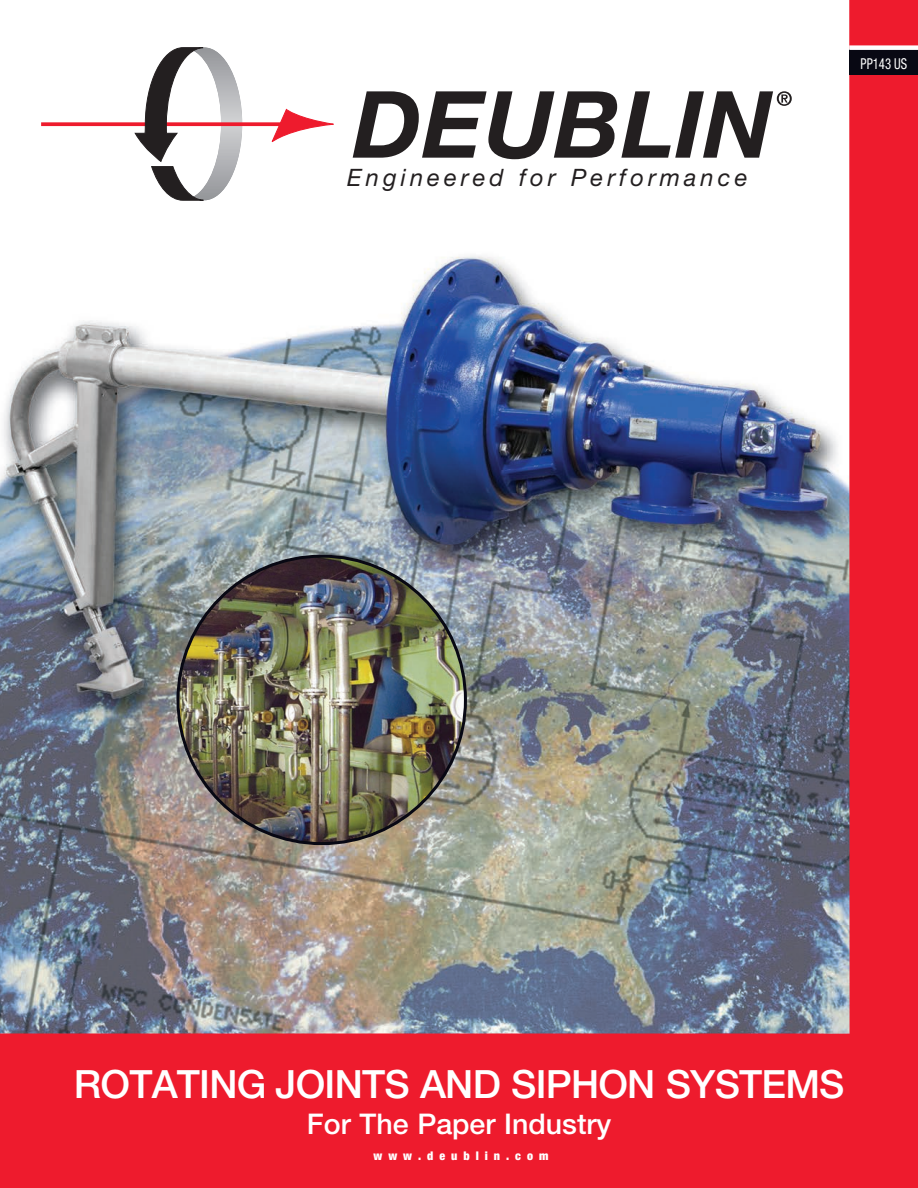
<style>
.page{position:relative;width:918px;height:1188px;background:#fff}
.page>*{position:absolute;margin:0;border:0;box-sizing:border-box;transform-origin:0 0}
.t1{font:500 39px "Helvetica Neue";letter-spacing:-.02em;color:#fff}
.t2{font:500 28.5px "Helvetica Neue";color:#fff}
.t3{font:italic 24px "Helvetica Neue";letter-spacing:.17em;color:#231f20}
.Body_Copy_Paragraph{font:condensed 15px "Helvetica Neue";color:#fff;scale:.85 1}
.t4{font:900 condensed 12px "Helvetica Neue";letter-spacing:.5em;color:#fff}
</style>
<div class="page">
<img style="left:0;top:0;width:918px;height:1188px">
<div style="left:849px;top:50px;width:69px;height:25px;background:#080813"></div>
<div style="left:849px;top:45px;width:69px;height:5px;background:#fff"></div>
<img style="left:178px;top:556px;width:287px;height:288px;border-radius:144px">
<svg style="left:271px;top:108px;width:71px;height:39px"></svg>
<svg style="left:41px;top:122px;width:245px;height:4px"></svg>
<svg style="left:134px;top:47px;width:108px;height:154px"></svg>
<svg style="left:353px;top:91px;width:439px;height:68px"></svg>
<p class="t3" style="left:347px;top:163px;width:402px">Engineered for Performance</p>
<p class="Body_Copy_Paragraph" style="left:861px;top:55px;width:56px">PP143 US</p>
<p class="t1" style="left:74px;top:1061px;width:772px">ROTATING JOINTS AND SIPHON SYSTEMS</p>
<p class="t2" style="left:307px;top:1107px;width:306px">For The Paper Industry</p>
<p class="t4" style="left:373px;top:1148px;width:176px">www.deublin.com</p>
</div>
